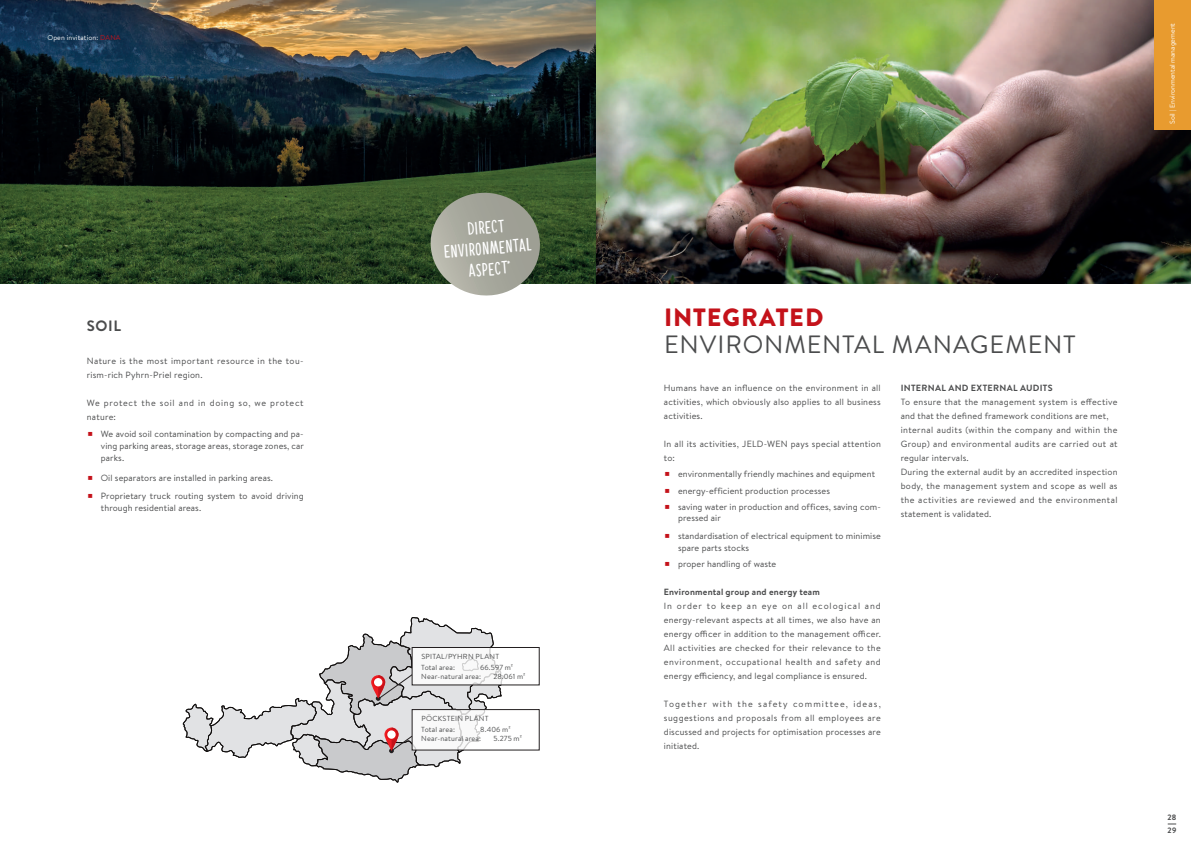
<style>
.page{position:relative;width:1191px;height:842px;background:#fff}
.page>*{position:absolute;margin:0;border:0;box-sizing:border-box;transform-origin:0 0}
.t1{font:25px "Brandon Grotesque";letter-spacing:.04em;color:#4b4c4d}
.t2{font:900 25px "Brandon Grotesque";letter-spacing:.035em;color:#c4121a}
.t3{font:20px/21px "Inkston Sans";color:#fff;text-align:center}
.t4{font:700 15px "Brandon Grotesque";color:#4b4c4d}
.t5{font:9px/14px "Brandon Text";letter-spacing:.02em;color:#4b4c4d}
.t6{font:9px/14px "Brandon Text";letter-spacing:.04em;color:#4b4c4d}
.t7{font:9px/14px "Brandon Text";letter-spacing:.075em;color:#4b4c4d}
.t8{font:700 9px "Brandon Text";letter-spacing:.02em;color:#4b4c4d}
.t9{font:700 9px "Brandon Grotesque";letter-spacing:.035em;color:#4b4c4d}
.t10{font:700 8px/13.7px "Brandon Grotesque";color:#4b4c4d}
.t11{font:7.3px/11.4px "Brandon Text";letter-spacing:.02em;color:#4b4c4d}
.t12{font:7px "Brandon Text";color:#fff}
.t13{font:7px "Brandon Text";letter-spacing:.02em;color:#fff}
.s1{color:#c4121a}
</style>
<div class="page">
<svg style="left:183px;top:617px;width:321px;height:166px"></svg>
<img style="left:0;top:0;width:1191px;height:283px">
<div style="left:1154px;top:0;width:37px;height:130px;background:#e89b2f"></div>
<div style="left:412px;top:709px;width:127px;height:41px;background:#fff"></div>
<div style="left:412px;top:709px;width:127px;height:41px;border:1px solid #231f20"></div>
<div style="left:412px;top:647px;width:127px;height:38px;background:#fff"></div>
<div style="left:412px;top:647px;width:127px;height:38px;border:1px solid #231f20"></div>
<svg style="left:427px;top:193px;width:116px;height:103px;background:#969c8c"></svg>
<p class="t13" style="left:47px;top:32px;width:74px">Open invitation: <span class="s1">DANA</span></p>
<h3 class="t4" style="left:87px;top:315px;width:36px">SOIL</h3>
<p class="t6" style="left:87px;top:353px;width:218px">Nature is the most important resource in the tou&shy;rism-rich Pyhrn-Priel region.</p>
<p class="t7" style="left:87px;top:395px;width:218px">We protect the soil and in doing so, we protect nature:</p>
<p class="t5" style="left:101px;top:428px;width:204px;line-height:12px;text-align:justify">We avoid soil contamination by compacting and pa&shy;ving parking areas, storage areas, storage zones, car parks.</p>
<p class="t5" style="left:101px;top:469px;width:204px;line-height:17.7px">Oil separators are installed in parking areas.<br>Proprietary truck routing system to avoid driving</p>
<p class="t5" style="left:101px;top:500px;width:102px">through residential areas.</p>
<h2 class="t3" style="left:441px;top:219px;width:89px;rotate:-5deg">DIRECT<br>ENVIRONMENTAL<br>ASPECT<sup>*</sup></h2>
<p class="t11" style="left:421px;top:650px;width:79px">SPITAL/PYHRN PLANT<br>Total area:</p>
<p class="t11" style="left:421px;top:663px;width:93px;line-height:8.4px;text-indent:59px">66.597 m²<br>Near-natural area:</p>
<p class="t11" style="left:493px;top:670px;width:33px">28.061 m²</p>
<p class="t11" style="left:421px;top:712px;width:69px">PÖCKSTEIN PLANT<br>Total area:</p>
<p class="t11" style="left:421px;top:725px;width:91px;line-height:8.4px;text-indent:59px">8.406 m²<br>Near-natural area:</p>
<p class="t11" style="left:493px;top:732px;width:30px">5.275 m²</p>
<p class="t12" style="left:1167px;top:124px;width:102px;rotate:-90deg">Soil | Environmental management</p>
<h1 class="t2" style="left:664px;top:300px;width:161px">INTEGRATED</h1>
<h1 class="t1" style="left:664px;top:327px;width:413px">ENVIRONMENTAL MANAGEMENT</h1>
<p class="t5" style="left:664px;top:380px;width:218px;text-align:justify">Humans have an influence on the environment in all activities, which obviously also applies to all business activities.</p>
<p class="t5" style="left:664px;top:436px;width:218px">In all its activities, JELD-WEN pays special attention to:</p>
<p class="t5" style="left:678px;top:466px;width:204px;line-height:16.5px">environmentally friendly machines and equipment energy-efficient production processes<br>saving water in production and offices, saving com-</p>
<p class="t5" style="left:678px;top:509px;width:204px;line-height:17.7px">pressed air<br>standardisation of electrical equipment to minimise</p>
<p class="t5" style="left:678px;top:539px;width:100px;line-height:16.7px">spare parts stocks proper handling of waste</p>
<p class="t8" style="left:664px;top:586px;width:157px">Environmental group and energy team</p>
<p class="t5" style="left:664px;top:599px;width:218px;text-align:justify">In order to keep an eye on all ecological and energy-relevant aspects at all times, we also have an energy officer in addition to the management officer.<br>All activities are checked for their relevance to the environment, occupational health and safety and energy efficiency, and legal compliance is ensured.</p>
<p class="t5" style="left:664px;top:697px;width:218px;text-align:justify">Together with the safety committee, ideas, suggestions and proposals from all employees are discussed and projects for optimisation processes are initiated.</p>
<p class="t9" style="left:900px;top:381px;width:153px">INTERNAL AND EXTERNAL AUDITS</p>
<p class="t5" style="left:900px;top:394px;width:218px">To ensure that the management system is effective and that the defined framework conditions are met, internal audits (within the company and within the Group) and environmental audits are carried out at regular intervals.<br>During the external audit by an accredited inspection body, the management system and scope as well as the activities are reviewed and the environmental statement is validated.</p>
<p class="t10" style="left:1167px;top:810px;width:10px">28<br>29</p>
</div>
